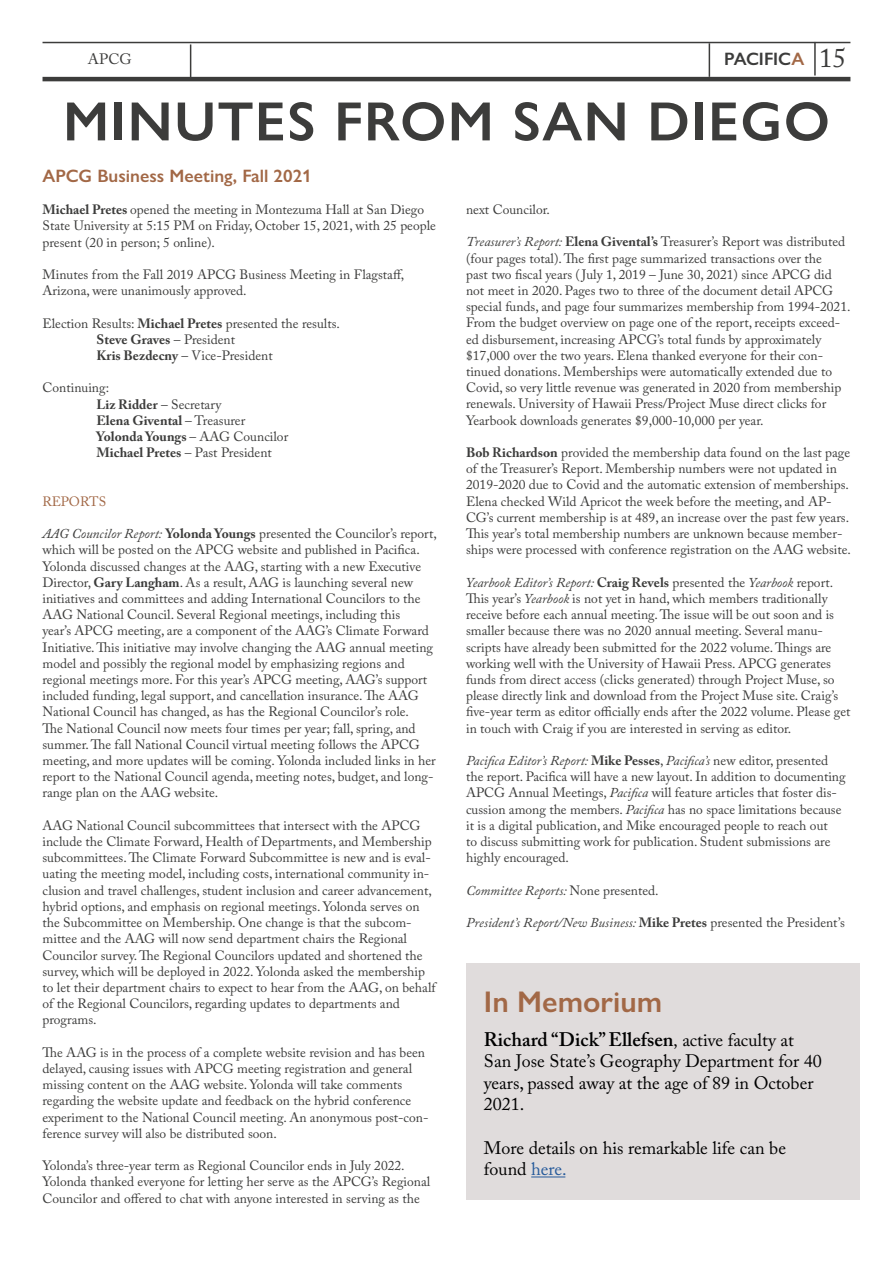
<style>
.page{position:relative;width:893px;height:1263px;background:#fff}
.page>*{position:absolute;margin:0;border:0;box-sizing:border-box;transform-origin:0 0}
.t1{font:600 55.5px "Gill Sans Nova";letter-spacing:.025em;color:#3c3c3b}
.t2{font:600 30px "Gill Sans Nova";color:#a26846}
.t3{font:600 19.5px "Adobe Caslon Pro";color:#000}
.t4{font:18px/21.6px "Adobe Caslon Pro";color:#000}
.t5{font:600 18px "Gill Sans Nova";color:#a26846}
.t6{font:600 18px "Gill Sans Nova";color:#3c3c3b}
.t7{font:15px "Adobe Caslon Pro";color:#3c3c3b}
.t8{font:13.5px/16.2px "Adobe Caslon Pro";color:#3c3c3b}
.t9{font:italic 13.5px "Adobe Caslon Pro";color:#3c3c3b}
.t10{font:13.5px "Adobe Caslon Pro";letter-spacing:-.005em;color:#a26846}
.s1{color:#a26846}
.s2{font-family:"Adobe Caslon Pro";font-weight:400;font-size:27px}
.s3{font-weight:700}
.s4{font-style:italic}
.s5{font-style:normal}
.s6{font-weight:700;font-style:normal}
.s7{font-weight:400;font-size:16.5px}
.s8{font-weight:400;font-size:18px}
.s9{color:#275b9b}
</style>
<div class="page">
<hr style="left:43px;top:42px;width:807px;height:1px;background:#3c3c3b">
<hr style="left:709px;top:43px;width:1px;height:34px;background:#3c3c3b">
<hr style="left:814px;top:42px;width:2px;height:34px;background:#3c3c3b">
<hr style="left:43px;top:77px;width:807px;height:4px;background:#3c3c3b">
<hr style="left:190px;top:44px;width:1px;height:34px;background:#3c3c3b">
<div style="left:466px;top:963px;width:393px;height:237px;background:#e0dcdc"></div>
<hr style="left:531px;top:1176px;width:34px;height:1px;background:#275b9b">
<p class="t7" style="left:88px;top:50px;width:46px">APCG</p>
<h3 class="t6" style="left:724px;top:48px;width:123px">PACIFIC<span class="s1">A</span> <span class="s2">15</span></h3>
<h1 class="t1" style="left:63px;top:87px;width:768px">MINUTES FROM SAN DIEGO</h1>
<h3 class="t5" style="left:43px;top:165px;width:271px">APCG Business Meeting, Fall 2021</h3>
<p class="t8" style="left:43px;top:201px;width:395px"><span class="s3">Michael Pretes</span> opened the meeting in Montezuma Hall at San Diego<br>State University at 5:15 PM on Friday, October 15, 202 1, with 25 people present (20 in person; 5 online).</p>
<p class="t8" style="left:43px;top:266px;width:363px">Minutes from the Fall 2019 APCG Business Meeting in Flagstaff,<br>Arizona, were unanimously approved.</p>
<p class="t8" style="left:97px;top:315px;width:245px;text-indent:-54px">Election Results: <span class="s3">Michael Pretes</span> presented the results.<br><span class="s3">Steve Graves</span> – President<br><span class="s3">Kris Bezdecny</span> – Vice-President</p>
<p class="t8" style="left:97px;top:380px;width:193px;text-indent:-54px">Continuing:<br><span class="s3">Liz Ridder</span> – Secretary<br><span class="s3">Elena Givental</span> – Treasurer<br><span class="s3">Yolonda Youngs</span> – AAG Councilor<br><span class="s3">Michael Pretes</span> – Past President</p>
<p class="t10" style="left:43px;top:493px;width:65px">REPORTS</p>
<p class="t8" style="left:43px;top:525px;width:396px"><span class="s4">AAG Councilor Report:</span> <span class="s3">Yolonda Youngs</span> presented the Councilor’s report, which will be posted on the APCG website and published in Pacifica.<br>Yolonda discussed changes at the AAG, starting with a new Executive Director, <span class="s3">Gary Langham</span>. As a result, AAG is launching several new initiatives and committees and adding International Councilors to the AAG National Council. Several Regional meetings, including this<br>year’s APCG meeting, are a component of the AAG’s Climate Forward Initiative. This initiative may involve changing the AAG annual meeting model and possibly the regional model by emphasizing regions and regional meetings more. For this year’s APCG meeting, AAG’s support included funding, legal support, and cancellation insurance. The AAG National Council has changed, as has the Regional Councilor’s role.<br>The National Council now meets four times per year; fall, spring, and summer. The fall National Council virtual meeting follows the APCG meeting, and more updates will be coming. Yolonda included links in her report to the National Council agenda, meeting notes, budget, and long&shy;range plan on the AAG website.</p>
<p class="t8" style="left:43px;top:817px;width:395px">AAG National Council subcommittees that intersect with the APCG include the Climate Forward, Health of Departments, and Membership subcommittees. The Climate Forward Subcommittee is new and is eval&shy;uating the meeting model, including costs, international community in&shy;clusion and travel challenges, student inclusion and career advancement, hybrid options, and emphasis on regional meetings. Yolonda serves on the Subcommittee on Membership. One change is that the subcom&shy;mittee and the AAG will now send department chairs the Regional Councilor survey. The Regional Councilors updated and shortened the survey, which will be deployed in 2022 . Yolonda asked the membership to let their department chairs to expect to hear from the AAG, on behalf of the Regional Councilors, regarding updates to departments and programs.</p>
<p class="t8" style="left:43px;top:1044px;width:387px">The AAG is in the process of a complete website revision and has been delayed, causing issues with APCG meeting registration and general missing content on the AAG website. Yolonda will take comments regarding the website update and feedback on the hybrid conference experiment to the National Council meeting. An anonymous post-con&shy;ference survey will also be distributed soon.</p>
<p class="t8" style="left:43px;top:1157px;width:389px">Yolonda’s three-year term as Regional Councilor ends in July 2022 .<br>Yolonda thanked everyone for letting her serve as the APCG’s Regional<br>Councilor and offered to chat with anyone interested in serving as the</p>
<p class="t8" style="left:466px;top:201px;width:85px">next Councilor.</p>
<p class="t8" style="left:466px;top:234px;width:386px"><span class="s4">Treasurer’s Report:</span> <span class="s3">Elena Givental’s</span> Treasurer’s Report was distributed (four pages total). The first page summarized transactions over the<br>past two fiscal years ( July 1, 2019 – June 30, 202 1) since APCG did not meet in 2020. Pages two to three of the document detail APCG special funds, and page four summarizes membership from 1994-202 1.<br>From the budget overview on page one of the report, receipts exceed&shy;ed disbursement, increasing APCG’s total funds by approximately $17,000 over the two years. Elena thanked everyone for their con&shy;tinued donations. Memberships were automatically extended due to Covid, so very little revenue was generated in 2020 from membership renewals. University of Hawaii Press/Project Muse direct clicks for Yearbook downloads generates $9,000-10,000 per year.</p>
<p class="t8" style="left:466px;top:444px;width:386px"><span class="s3">Bob Richardson</span> provided the membership data found on the last page of the Treasurer’s Report. Membership numbers were not updated in 2019-2020 due to Covid and the automatic extension of memberships.<br>Elena checked Wild Apricot the week before the meeting, and AP-CG’s current membership is at 489, an increase over the past few years.<br>This year’s total membership numbers are unknown because member&shy;ships were processed with conference registration on the AAG website.</p>
<p class="t8" style="left:466px;top:574px;width:386px"><span class="s4">Yearbook Editor’s Report:</span> <span class="s3">Craig Revels</span> presented the <span class="s4">Yearbook</span> report.<br>This year’s <span class="s4">Yearbook</span> is not yet in hand, which members traditionally receive before each annual meeting. The issue will be out soon and is smaller because there was no 2020 annual meeting. Several manu&shy;scripts have already been submitted for the 2022 volume. Things are working well with the University of Hawaii Press. APCG generates funds from direct access (clicks generated) through Project Muse, so please directly link and download from the Project Muse site. Craig’s five-year term as editor officially ends after the 2022 volume. Please get in touch with Craig if you are interested in serving as editor.</p>
<p class="t8" style="left:466px;top:752px;width:381px"><span class="s4">Pacifica Editor’s Report:</span> <span class="s3">Mike Pesses</span>, <span class="s4">Pacifica’s</span> new editor, presented the report. Pacifica will have a new layout. In addition to documenting APCG Annual Meetings, <span class="s4">Pacifica</span> will feature articles that foster dis&shy;cussion among the members. <span class="s4">Pacifica</span> has no space limitations because it is a digital publication, and Mike encouraged people to reach out<br>to discuss submitting work for publication. Student submissions are highly encouraged.</p>
<p class="t9" style="left:466px;top:882px;width:194px">Committee Reports: <span class="s5">None presented.</span></p>
<p class="t9" style="left:466px;top:914px;width:380px">President’s Report/New Business: <span class="s6">Mike Pretes</span> <span class="s5">presented the President’s</span></p>
<h2 class="t2" style="left:484px;top:984px;width:180px">In Memorium</h2>
<h3 class="t3" style="left:484px;top:1027px;width:311px">Richard “Dick” Ellefsen<span class="s7">,</span> <span class="s8">active faculty at</span></h3>
<h3 class="t4" style="left:484px;top:1050px;width:339px">San Jose State’s Geography Department for 40 years, passed away at the age of 89 in October<br>2021.</h3>
<h3 class="t4" style="left:484px;top:1136px;width:304px">More details on his remarkable life can be found <span class="s9">here.</span></h3>
</div>
